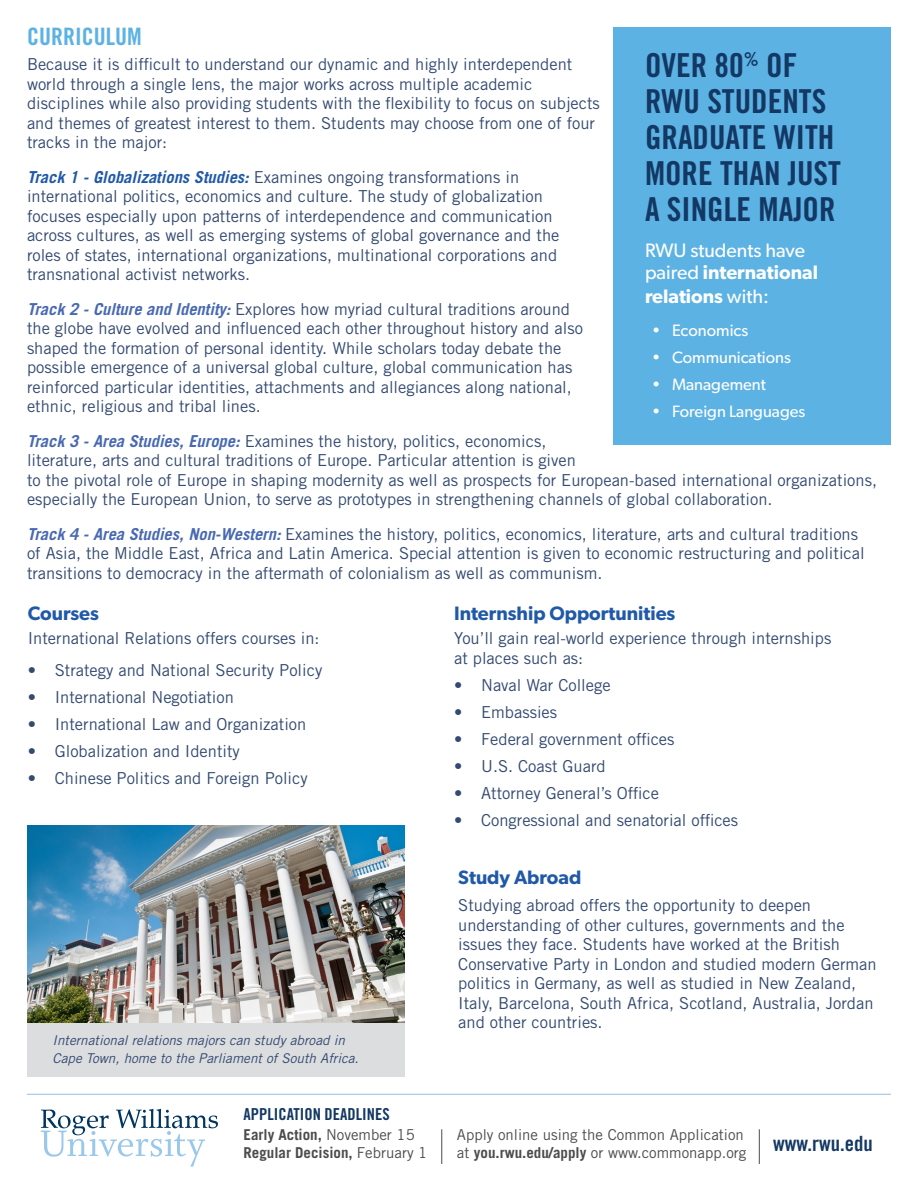
<style>
.page{position:relative;width:918px;height:1188px;background:#fff}
.page>*{position:absolute;margin:0;border:0;box-sizing:border-box;transform-origin:0 0}
.t1{font:33px/36px "Trade Gothic LT Std Bd Cn 20";color:#133863}
.t2{font:24px "Trade Gothic LT Std Bd Cn 20";color:#5db2e4}
.t3{font:21px "Trade Gothic LT Std Bd Cn 20";color:#133863}
.t4{font:19.5px/23.2px "Gibson";color:#fff}
.t5{font:600 19.5px "Gibson";color:#2059a8}
.t6{font:16.5px/19.5px "Trade Gothic LT Std";color:#344a71}
.t7{font:16.5px "Gibson";color:#fff}
.t8{font:16.5px "Trade Gothic LT Std Bd Cn 20";color:#133863}
.t9{font:15px/18px "Trade Gothic LT Std";color:#4b4c4d}
.t10{font:700 15px "Trade Gothic LT Std";color:#4b4c4d}
.t11{font:italic 13.5px/18px "Trade Gothic LT Std";color:#344a71}
.s1{font-weight:700;font-style:italic;color:#2059a8}
.s2{font-weight:700;font-style:italic;color:#4869b2}
.s3{font-weight:600}
.s4{font-weight:400}
.s5{font-weight:700}
</style>
<div class="page">
<svg style="left:41px;top:1109px;width:177px;height:58px"></svg>
<hr style="left:441px;top:1129px;width:1px;height:35px;background:#4b4c4d">
<hr style="left:759px;top:1129px;width:1px;height:35px;background:#4b4c4d">
<hr style="left:27px;top:1094px;width:864px;height:1px;background:#a1c7e4">
<div style="left:613px;top:27px;width:278px;height:418px;background:#5db2e4"></div>
<img style="left:27px;top:826px;width:378px;height:198px">
<div style="left:27px;top:1024px;width:378px;height:53px;background:#dcdddf"></div>
<p class="t2" style="left:27px;top:21px;width:116px">CURRICULUM</p>
<p class="t6" style="left:27px;top:54px;width:574px">Because it is difficult to understand our dynamic and highly interdependent world through a single lens, the major works across multiple academic disciplines while also providing students with the flexibility to focus on subjects and themes of greatest interest to them. Students may choose from one of four tracks in the major:</p>
<p class="t6" style="left:27px;top:167px;width:534px"><span class="s1">Track 1 - Globalizations Studies:</span> Examines ongoing transformations in international politics, economics and culture. The study of globalization focuses especially upon patterns of interdependence and communication across cultures, as well as emerging systems of global governance and the roles of states, international organizations, multinational corporations and transnational activist networks.</p>
<p class="t6" style="left:27px;top:299px;width:557px"><span class="s2">Track 2 - Culture and Identity:</span> Explores how myriad cultural traditions around the globe have evolved and influenced each other throughout history and also shaped the formation of personal identity. While scholars today debate the possible emergence of a universal global culture, global communication has reinforced particular identities, attachments and allegiances along national, ethnic, religious and tribal lines.</p>
<p class="t6" style="left:27px;top:431px;width:852px"><span class="s2">Track 3 - Area Studies, Europe:</span> Examines the history, politics, economics,<br>literature, arts and cultural traditions of Europe. Particular attention is given<br>to the pivotal role of Europe in shaping modernity as well as prospects for European-based international organizations, especially the European Union, to serve as prototypes in strengthening channels of global collaboration.</p>
<p class="t6" style="left:27px;top:524px;width:839px"><span class="s2">Track 4 - Area Studies, Non-Western:</span> Examines the history, politics, economics, literature, arts and cultural traditions of Asia, the Middle East, Africa and Latin America. Special attention is given to economic restructuring and political transitions to democracy in the aftermath of colonialism as well as communism.</p>
<p class="t1" style="left:645px;top:47px;width:198px">OVER 80<sup>%</sup> OF<br>RWU STUDENTS<br>GRADUATE WITH<br>MORE THAN JUST<br>A SINGLE MAJOR</p>
<p class="t4" style="left:645px;top:238px;width:175px">RWU students have paired <span class="s3">international relations</span> with:</p>
<p class="t7" style="left:652px;top:320px;width:98px">• Economics</p>
<p class="t7" style="left:652px;top:347px;width:141px">• Communications</p>
<p class="t7" style="left:652px;top:374px;width:116px">• Management</p>
<p class="t7" style="left:652px;top:401px;width:155px">• Foreign Languages</p>
<p class="t5" style="left:28px;top:602px;width:73px">Courses</p>
<p class="t6" style="left:28px;top:628px;width:293px">International Relations offers courses in:</p>
<p class="t6" style="left:28px;top:660px;width:296px">• Strategy and National Security Policy</p>
<p class="t6" style="left:28px;top:687px;width:208px">• International Negotiation</p>
<p class="t6" style="left:28px;top:714px;width:280px">• International Law and Organization</p>
<p class="t6" style="left:28px;top:741px;width:214px">• Globalization and Identity</p>
<p class="t6" style="left:28px;top:768px;width:281px">• Chinese Politics and Foreign Policy</p>
<p class="t11" style="left:53px;top:1031px;width:308px">International relations majors can study abroad in<br>Cape Town, home to the Parliament of South Africa.</p>
<p class="t8" style="left:244px;top:1104px;width:148px">APPLICATION DEADLINES</p>
<p class="t10" style="left:244px;top:1126px;width:173px">Early Action, <span class="s4">November 15</span></p>
<p class="t10" style="left:244px;top:1144px;width:185px">Regular Decision, <span class="s4">February 1</span></p>
<p class="t5" style="left:454px;top:602px;width:223px">Internship Opportunities</p>
<p class="t6" style="left:454px;top:628px;width:379px">You’ll gain real-world experience through internships at places such as:</p>
<p class="t6" style="left:454px;top:675px;width:158px">• Naval War College</p>
<p class="t6" style="left:454px;top:702px;width:105px">• Embassies</p>
<p class="t6" style="left:454px;top:729px;width:222px">• Federal government offices</p>
<p class="t6" style="left:454px;top:756px;width:153px">• U.S. Coast Guard</p>
<p class="t6" style="left:454px;top:783px;width:206px">• Attorney General’s Office</p>
<p class="t6" style="left:454px;top:810px;width:286px">• Congressional and senatorial offices</p>
<p class="t5" style="left:458px;top:866px;width:125px">Study Abroad</p>
<p class="t6" style="left:458px;top:896px;width:420px">Studying abroad offers the opportunity to deepen understanding of other cultures, governments and the issues they face. Students have worked at the British Conservative Party in London and studied modern German politics in Germany, as well as studied in New Zealand, Italy, Barcelona, South Africa, Scotland, Australia, Jordan and other countries.</p>
<p class="t9" style="left:457px;top:1126px;width:291px">Apply online using the Common Application at <span class="s5">you.rwu.edu/apply</span> or www.commonapp.org</p>
<p class="t3" style="left:773px;top:1130px;width:101px">www.rwu.edu</p>
</div>
